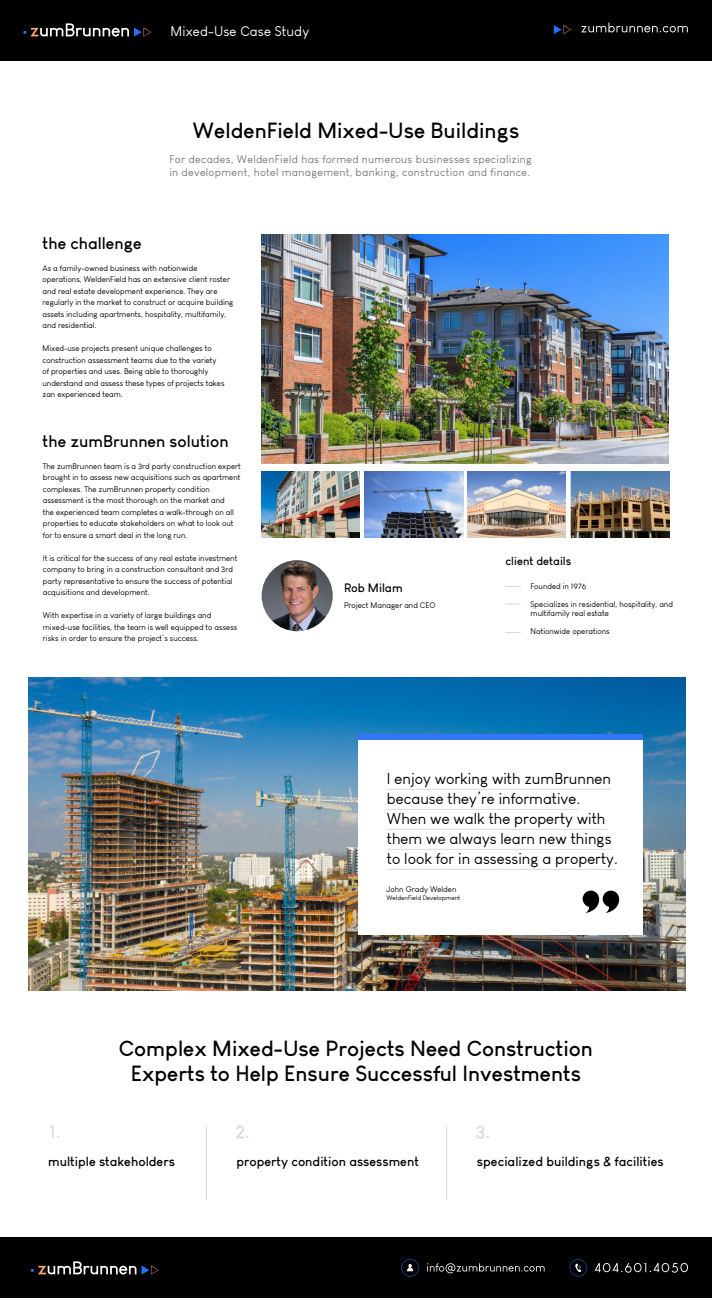
<style>
.page{position:relative;width:712px;height:1298px;background:#fff}
.page>*{position:absolute;margin:0;border:0;box-sizing:border-box;transform-origin:0 0}
.t1{font:700 21.5px/25.8px "Louis George Cafe";color:#000;text-align:center}
.t2{font:700 18px "Louis George Cafe";color:#d9d9d9}
.t3{font:700 16.5px "Louis George Cafe";color:#000}
.t4{font:15.5px/20px "Louis George Cafe";color:#000}
.t5{font:13.7px "Louis George Cafe";letter-spacing:.01em;color:#fff}
.t6{font:700 13px "Louis George Cafe";color:#000}
.t7{font:700 12px "Louis George Cafe";color:#000}
.t8{font:700 11.5px "Louis George Cafe";color:#000}
.t9{font:11px/13.2px "Louis George Cafe";letter-spacing:.025em;color:#7a7a7a}
.t10{font:8px/11.5px "Louis George Cafe";color:#000}
.t11{font:6.5px "Louis George Cafe";color:#000}
</style>
<div class="page">
<img style="left:28px;top:678px;width:658px;height:312px">
<img style="left:262px;top:560px;width:70px;height:71px;border-radius:36px">
<div style="left:0;top:0;width:712px;height:60px;background:#000"></div>
<svg style="left:23px;top:23px;width:128px;height:14px"></svg>
<svg style="left:581px;top:23px;width:106px;height:9px"></svg>
<div style="left:0;top:1238px;width:712px;height:60px;background:#000"></div>
<svg style="left:31px;top:1261px;width:128px;height:13px"></svg>
<hr style="left:206px;top:1125px;width:1px;height:75px;background:#d9d9d9">
<hr style="left:446px;top:1125px;width:1px;height:75px;background:#d9d9d9">
<svg style="left:569px;top:1259px;width:17px;height:17px"></svg>
<svg style="left:401px;top:1259px;width:18px;height:17px"></svg>
<svg style="left:427px;top:1263px;width:117px;height:10px"></svg>
<svg style="left:594px;top:1263px;width:94px;height:9px"></svg>
<svg style="left:553px;top:25px;width:18px;height:9px"></svg>
<svg style="left:505px;top:586px;width:15px;height:1px"></svg>
<svg style="left:505px;top:604px;width:15px;height:1px"></svg>
<svg style="left:505px;top:632px;width:15px;height:1px"></svg>
<img style="left:262px;top:234px;width:406px;height:229px">
<div style="left:358px;top:734px;width:284px;height:200px;background:#fff"></div>
<div style="left:358px;top:734px;width:284px;height:5px;background:#3576f9"></div>
<hr style="left:386px;top:789px;width:225px;height:1px;background:#d9d9d9">
<hr style="left:386px;top:809px;width:193px;height:1px;background:#d9d9d9">
<hr style="left:386px;top:829px;width:220px;height:1px;background:#d9d9d9">
<hr style="left:387px;top:849px;width:224px;height:1px;background:#d9d9d9">
<hr style="left:387px;top:869px;width:229px;height:1px;background:#d9d9d9">
<svg style="left:582px;top:890px;width:37px;height:23px"></svg>
<img style="left:262px;top:472px;width:98px;height:65px">
<img style="left:364px;top:472px;width:99px;height:65px">
<img style="left:467px;top:472px;width:98px;height:65px">
<img style="left:570px;top:472px;width:99px;height:65px">
<h3 class="t5" style="left:170px;top:23px;width:140px">Mixed-Use Case Study</h3>
<h3 class="t3" style="left:43px;top:233px;width:101px">the challenge</h3>
<h1 class="t1" style="left:192px;top:117px;width:328px">WeldenField Mixed-Use Buildings</h1>
<h3 class="t9" style="left:169px;top:152px;width:364px">For decades, WeldenField has formed numerous businesses specializing in development, hotel management, banking, construction and finance.</h3>
<p class="t10" style="left:42px;top:262px;width:192px">As a family-owned business with nationwide operations, WeldenField has an extensive client roster and real estate development experience. They are regularly in the market to construct or acquire building assets including apartments, hospitality, multifamily, and residential.</p>
<p class="t10" style="left:42px;top:343px;width:183px">Mixed-use projects present unique challenges to construction assessment teams due to the variety of properties and uses. Being able to thoroughly understand and assess these types of projects takes zan experienced team.</p>
<h3 class="t3" style="left:43px;top:431px;width:187px">the zumBrunnen solution</h3>
<p class="t10" style="left:43px;top:460px;width:199px">The zumBrunnen team is a 3rd party construction expert brought in to assess new acquisitions such as apartment complexes. The zumBrunnen property condition assessment is the most thorough on the market and<br>the experienced team completes a walk-through on all properties to educate stakeholders on what to look out for to ensure a smart deal in the long run.</p>
<p class="t10" style="left:43px;top:552px;width:196px">It is critical for the success of any real estate investment company to bring in a construction consultant and 3rd party representative to ensure the success of potential acquisitions and development.</p>
<p class="t10" style="left:43px;top:609px;width:196px">With expertise in a variety of large buildings and mixed-use facilities, the team is well equipped to assess risks in order to ensure the project’s success.</p>
<h3 class="t7" style="left:344px;top:580px;width:60px">Rob Milam</h3>
<p class="t10" style="left:344px;top:599px;width:93px">Project Manager and CEO</p>
<h3 class="t8" style="left:505px;top:553px;width:67px">client details</h3>
<p class="t10" style="left:530px;top:580px;width:57px">Founded in 1976</p>
<p class="t10" style="left:530px;top:599px;width:144px;line-height:9.5px">Specializes in residential, hospitality, and multifamily real estate</p>
<p class="t10" style="left:530px;top:626px;width:81px">Nationwide operations</p>
<h3 class="t4" style="left:387px;top:769px;width:232px">I enjoy working with zumBrunnen because they’re informative.<br>When we walk the property with them we always learn new things to look for in assessing a property.</h3>
<p class="t10" style="left:386px;top:883px;width:71px">John Grady Welden</p>
<p class="t11" style="left:386px;top:894px;width:75px">WeldenField Development</p>
<h1 class="t1" style="left:119px;top:1034px;width:475px">Complex Mixed-Use Projects Need Construction<br>Experts to Help Ensure Successful Investments</h1>
<h2 class="t2" style="left:49px;top:1119px;width:13px">1.</h2>
<h3 class="t6" style="left:48px;top:1153px;width:128px">multiple stakeholders</h3>
<h2 class="t2" style="left:235px;top:1119px;width:16px">2.</h2>
<h2 class="t2" style="left:475px;top:1119px;width:16px">3.</h2>
<h3 class="t6" style="left:236px;top:1153px;width:184px">property condition assessment</h3>
<h3 class="t6" style="left:477px;top:1153px;width:188px">specialized buildings &amp; facilities</h3>
</div>
